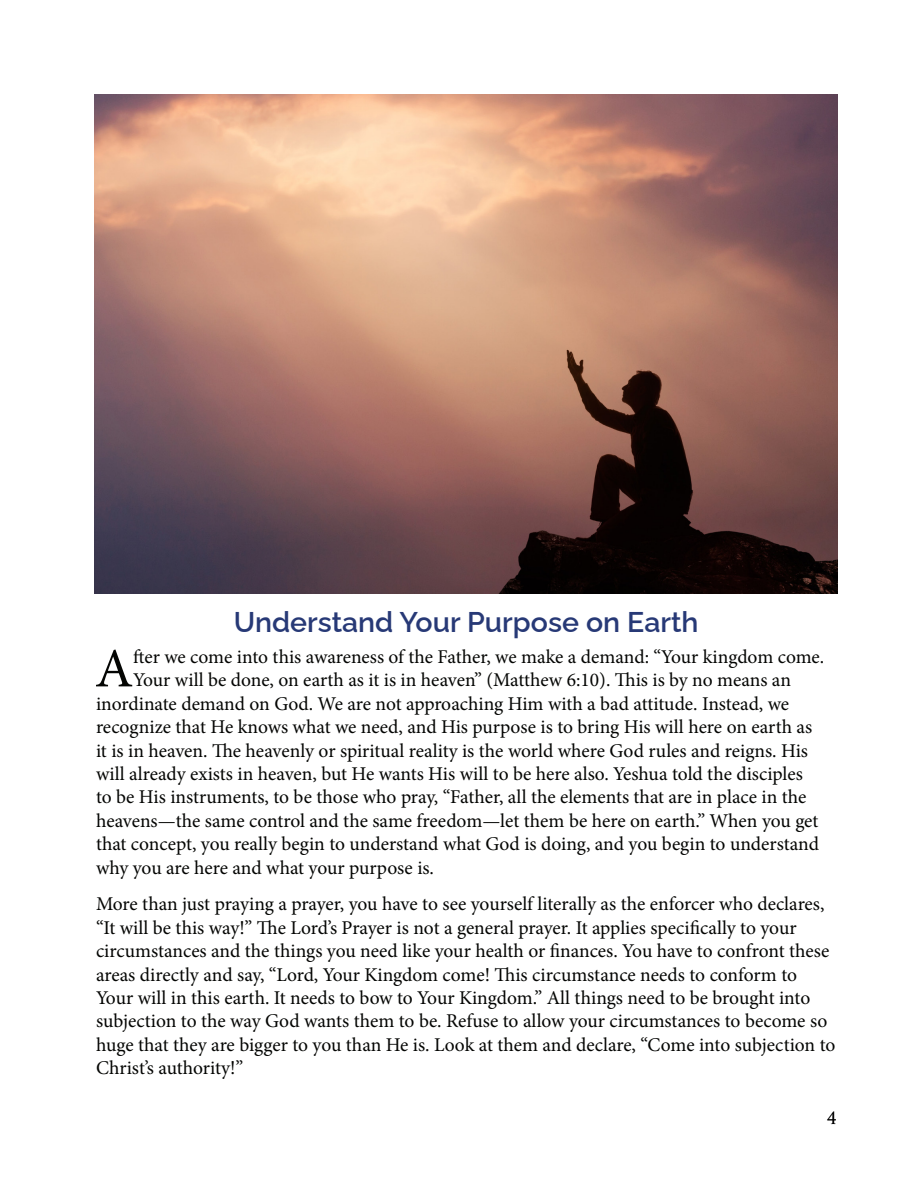
<style>
.page{position:relative;width:918px;height:1188px;background:#fff}
.page>*{position:absolute;margin:0;border:0;box-sizing:border-box;transform-origin:0 0}
.t1{font:55.5px "Minion Pro";color:#040503}
.Title_Raleway_Left{font:100 28.5px "Raleway";color:#273976}
.t2{font:19.5px/23.4px "Minion Pro";letter-spacing:-.005em;color:#040503}
.t3{font:16.5px "Trajan Pro 3";color:#000}
</style>
<div class="page">
<img style="left:94px;top:94px;width:744px;height:500px">
<p class="Title_Raleway_Left" style="left:234px;top:599px;width:466px">Understand Your Purpose on Earth</p>
<p class="t1" style="left:95px;top:632px;width:40px">A</p>
<p class="t2" style="left:133px;top:645px;width:692px">fter we come into this awareness of the Father, we make a demand: “Your kingdom come.</p>
<p class="t2" style="left:133px;top:669px;width:659px">Your will be done, on earth as it is in heaven” (Matthew 6:10). This is by no means an</p>
<p class="t2" style="left:96px;top:692px;width:695px">inordinate demand on God. We are not approaching Him with a bad attitude. Instead, we</p>
<p class="t2" style="left:96px;top:715px;width:718px">recognize that He knows what we need, and His purpose is to bring His will here on earth as</p>
<p class="t2" style="left:96px;top:739px;width:714px">it is in heaven. The heavenly or spiritual reality is the world where God rules and reigns. His</p>
<p class="t2" style="left:96px;top:762px;width:708px">will already exists in heaven, but He wants His will to be here also. Yeshua told the disciples</p>
<p class="t2" style="left:96px;top:786px;width:712px">to be His instruments, to be those who pray, “Father, all the elements that are in place in the</p>
<p class="t2" style="left:96px;top:809px;width:724px">heavens—the same control and the same freedom—let them be here on earth.” When you get</p>
<p class="t2" style="left:96px;top:832px;width:725px">that concept, you really begin to understand what God is doing, and you begin to understand</p>
<p class="t2" style="left:96px;top:856px;width:340px">why you are here and what your purpose is.</p>
<p class="t2" style="left:96px;top:893px;width:741px">More than just praying a prayer, you have to see yourself literally as the enforcer who declares, “It will be this way!” The Lord’s Prayer is not a general prayer. It applies specifically to your circumstances and the things you need like your health or finances. You have to confront these areas directly and say, “Lord, Your Kingdom come! This circumstance needs to conform to Your will in this earth. It needs to bow to Your Kingdom.” All things need to be brought into subjection to the way God wants them to be. Refuse to allow your circumstances to become so huge that they are bigger to you than He is. Look at them and declare, “Come into subjection to Christ’s authority!”</p>
<p class="t3" style="left:827px;top:1106px;width:11px">4</p>
</div>
